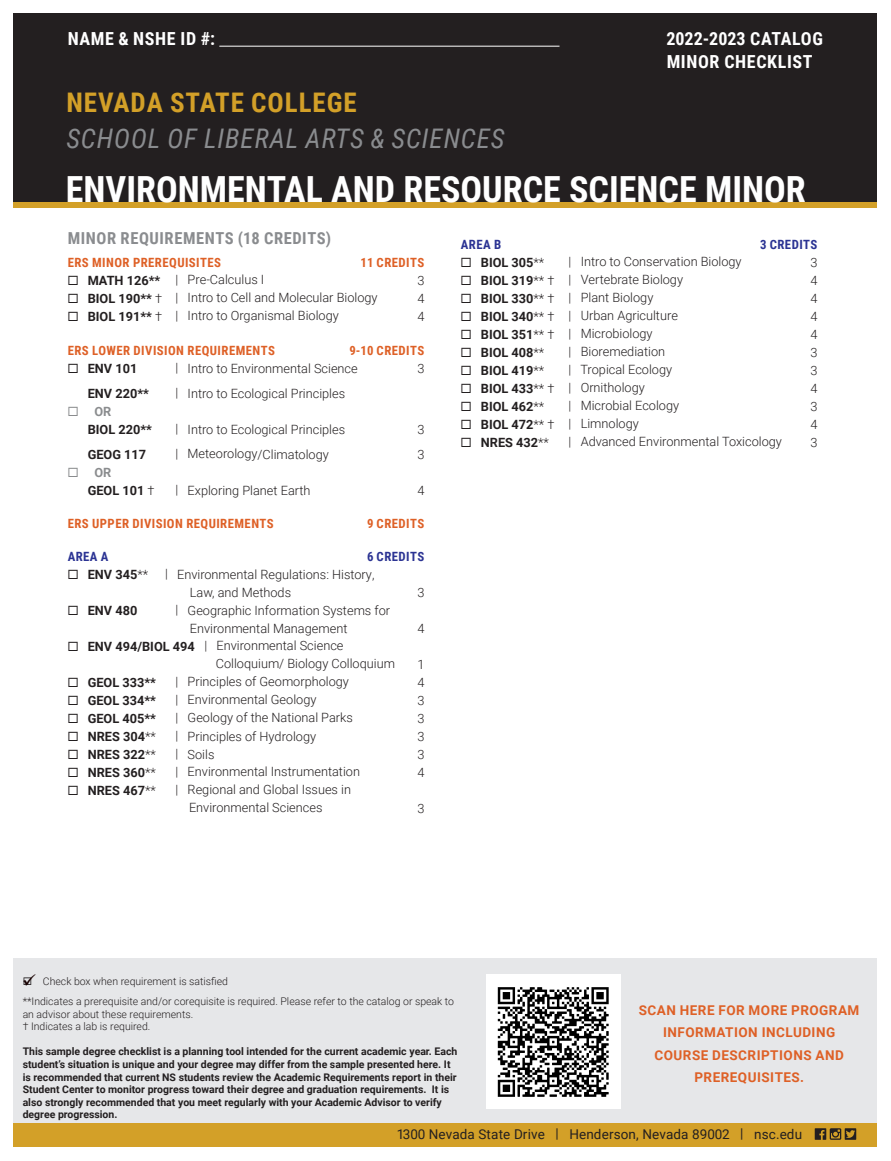
<style>
.page{position:relative;width:891px;height:1161px;background:#fff}
.page>*{position:absolute;margin:0;border:0;box-sizing:border-box;transform-origin:0 0}
.t1{font:700 36px "Roboto Condensed";color:#fff}
.t2{font:italic 27px "Roboto Condensed";letter-spacing:.035em;color:#8a8c8f}
.t3{font:700 27px "Roboto Condensed";letter-spacing:.035em;color:#d3a028}
.t4{font:700 18px "Roboto Condensed";letter-spacing:.035em;color:#fff}
.t5{font:700 18px "Roboto Condensed";color:#fff}
.t6{font:700 16.5px "Roboto Condensed";letter-spacing:.035em;color:#8a8c8f}
.t7{font:700 13.5px/22.5px "Roboto";letter-spacing:.035em;color:#de6026;text-align:center}
.t8{font:13.5px "Roboto";letter-spacing:.01em;color:#231f20}
.t9{font:300 12.75px/18px "Roboto";color:#231f20}
.t10{font:700 12.75px "Roboto";color:#231f20}
.t11{font:700 12.75px "Roboto Condensed";letter-spacing:.035em;color:#de6026}
.t12{font:700 12.75px "Roboto Condensed";letter-spacing:.035em;color:#2b3393}
.t13{font:700 12.75px "Roboto";color:#8a8c8e}
.t14{font:700 10.5px/12.6px "Roboto";color:#231f20}
.t15{font:300 10.5px/12.6px "Roboto";color:#231f20}
.s1{font-weight:700}
.s2{font-weight:300}
</style>
<div class="page">
<div style="left:14px;top:202px;width:864px;height:6px;background:#d3a028"></div>
<div style="left:14px;top:1120px;width:864px;height:28px;background:#d3a028"></div>
<svg style="left:845px;top:1128px;width:11px;height:12px"></svg>
<svg style="left:815px;top:1128px;width:40px;height:12px"></svg>
<div style="left:14px;top:14px;width:864px;height:188px;background:#231f20"></div>
<hr style="left:219px;top:46px;width:341px;height:1px;background:#fff">
<div style="left:14px;top:958px;width:864px;height:165px;background:#e6e7e9"></div>
<img style="left:487px;top:975px;width:133px;height:134px">
<p class="t4" style="left:68px;top:26px;width:149px">NAME &amp; NSHE ID #:</p>
<p class="t5" style="left:666px;top:26px;width:158px">2022-2023 CATALOG</p>
<p class="t4" style="left:667px;top:49px;width:148px">MINOR CHECKLIST</p>
<p class="t3" style="left:66px;top:83px;width:292px">NEVADA STATE COLLEGE</p>
<p class="t2" style="left:66px;top:119px;width:440px">SCHOOL OF LIBERAL ARTS &amp; SCIENCES</p>
<p class="t1" style="left:66px;top:164px;width:742px">ENVIRONMENTAL AND RESOURCE SCIENCE MINOR</p>
<p class="t6" style="left:68px;top:226px;width:265px">MINOR REQUIREMENTS (18 CREDITS)</p>
<p class="t11" style="left:68px;top:253px;width:155px">ERS MINOR PREREQUISITES</p>
<p class="t11" style="left:361px;top:253px;width:65px">11 CREDITS</p>
<p class="t9" style="left:88px;top:270px;width:178px"><span class="s1">MATH 126**</span> | Pre-Calculus I</p>
<p class="t9" style="left:417px;top:271px;width:9px">3</p>
<p class="t9" style="left:88px;top:288px;width:291px"><span class="s1">BIOL 190**</span> † | Intro to Cell and Molecular Biology</p>
<p class="t9" style="left:417px;top:289px;width:9px">4</p>
<p class="t9" style="left:88px;top:306px;width:253px"><span class="s1">BIOL 191**</span> † | Intro to Organismal Biology</p>
<p class="t9" style="left:417px;top:307px;width:9px">4</p>
<p class="t11" style="left:68px;top:342px;width:209px">ERS LOWER DIVISION REQUIREMENTS</p>
<p class="t11" style="left:349px;top:342px;width:76px">9-10 CREDITS</p>
<p class="t10" style="left:88px;top:360px;width:51px">ENV 101</p>
<p class="t9" style="left:176px;top:359px;width:184px">| Intro to Environmental Science</p>
<p class="t9" style="left:417px;top:359px;width:9px">3</p>
<p class="t10" style="left:88px;top:385px;width:63px">ENV 220**</p>
<p class="t9" style="left:176px;top:384px;width:171px">| Intro to Ecological Principles</p>
<p class="t13" style="left:94px;top:403px;width:18px">OR</p>
<p class="t10" style="left:88px;top:421px;width:66px">BIOL 220**</p>
<p class="t9" style="left:176px;top:420px;width:171px">| Intro to Ecological Principles</p>
<p class="t9" style="left:417px;top:420px;width:9px">3</p>
<p class="t10" style="left:88px;top:445px;width:60px">GEOG 117</p>
<p class="t9" style="left:176px;top:444px;width:155px">| Meteorology/Climatology</p>
<p class="t9" style="left:417px;top:445px;width:9px">3</p>
<p class="t13" style="left:94px;top:463px;width:18px">OR</p>
<p class="t10" style="left:88px;top:481px;width:68px">GEOL 101 <span class="s2">†</span></p>
<p class="t9" style="left:176px;top:481px;width:137px">| Exploring Planet Earth</p>
<p class="t9" style="left:417px;top:481px;width:9px">4</p>
<p class="t11" style="left:68px;top:514px;width:208px">ERS UPPER DIVISION REQUIREMENTS</p>
<p class="t11" style="left:367px;top:514px;width:59px">9 CREDITS</p>
<p class="t12" style="left:68px;top:547px;width:42px">AREA A</p>
<p class="t12" style="left:367px;top:547px;width:59px">6 CREDITS</p>
<p class="t10" style="left:88px;top:565px;width:62px">ENV 345<span class="s2">**</span></p>
<p class="t9" style="left:165px;top:565px;width:211px">| Environmental Regulations: History,</p>
<p class="t9" style="left:190px;top:583px;width:103px">Law, and Methods</p>
<p class="t9" style="left:417px;top:583px;width:9px">3</p>
<p class="t10" style="left:88px;top:601px;width:51px">ENV 480</p>
<p class="t9" style="left:190px;top:601px;width:202px;text-indent:-14px">| Geographic Information Systems for<br>Environmental Management</p>
<p class="t9" style="left:417px;top:619px;width:9px">4</p>
<p class="t9" style="left:88px;top:636px;width:257px"><span class="s1">ENV 494/BIOL 494</span> | Environmental Science</p>
<p class="t9" style="left:216px;top:654px;width:181px">Colloquium/ Biology Colloquium</p>
<p class="t9" style="left:417px;top:655px;width:9px">1</p>
<p class="t10" style="left:88px;top:673px;width:70px">GEOL 333**</p>
<p class="t9" style="left:176px;top:672px;width:175px">| Principles of Geomorphology</p>
<p class="t9" style="left:417px;top:673px;width:9px">4</p>
<p class="t10" style="left:88px;top:691px;width:70px">GEOL 334**</p>
<p class="t9" style="left:176px;top:690px;width:143px">| Environmental Geology</p>
<p class="t9" style="left:417px;top:691px;width:9px">3</p>
<p class="t10" style="left:88px;top:709px;width:70px">GEOL 405**</p>
<p class="t9" style="left:176px;top:708px;width:179px">| Geology of the National Parks</p>
<p class="t9" style="left:417px;top:709px;width:9px">3</p>
<p class="t10" style="left:88px;top:727px;width:70px">NRES 304<span class="s2">**</span></p>
<p class="t9" style="left:176px;top:727px;width:142px">| Principles of Hydrology</p>
<p class="t9" style="left:417px;top:727px;width:9px">3</p>
<p class="t10" style="left:88px;top:745px;width:70px">NRES 322<span class="s2">**</span></p>
<p class="t9" style="left:176px;top:745px;width:40px">| Soils</p>
<p class="t9" style="left:417px;top:745px;width:9px">3</p>
<p class="t10" style="left:88px;top:763px;width:70px">NRES 360<span class="s2">**</span></p>
<p class="t9" style="left:176px;top:762px;width:186px">| Environmental Instrumentation</p>
<p class="t9" style="left:417px;top:763px;width:9px">4</p>
<p class="t10" style="left:88px;top:781px;width:70px">NRES 467<span class="s2">**</span></p>
<p class="t9" style="left:176px;top:780px;width:177px">| Regional and Global Issues in</p>
<p class="t9" style="left:189px;top:798px;width:135px">Environmental Sciences</p>
<p class="t9" style="left:417px;top:799px;width:9px">3</p>
<p class="t12" style="left:461px;top:236px;width:42px">AREA B</p>
<p class="t12" style="left:760px;top:236px;width:59px">3 CREDITS</p>
<p class="t10" style="left:481px;top:254px;width:65px">BIOL 305<span class="s2">**</span></p>
<p class="t9" style="left:569px;top:252px;width:175px">| Intro to Conservation Biology</p>
<p class="t9" style="left:811px;top:253px;width:9px">3</p>
<p class="t9" style="left:481px;top:270px;width:204px"><span class="s1">BIOL 319</span>** † | Vertebrate Biology</p>
<p class="t9" style="left:811px;top:271px;width:9px">4</p>
<p class="t9" style="left:481px;top:288px;width:174px"><span class="s1">BIOL 330</span>** † | Plant Biology</p>
<p class="t9" style="left:811px;top:289px;width:9px">4</p>
<p class="t9" style="left:481px;top:306px;width:199px"><span class="s1">BIOL 340</span>** † | Urban Agriculture</p>
<p class="t9" style="left:811px;top:307px;width:9px">4</p>
<p class="t9" style="left:481px;top:324px;width:173px"><span class="s1">BIOL 351</span>** † | Microbiology</p>
<p class="t9" style="left:811px;top:325px;width:9px">4</p>
<p class="t10" style="left:481px;top:344px;width:65px">BIOL 408<span class="s2">**</span></p>
<p class="t9" style="left:569px;top:342px;width:98px">| Bioremediation</p>
<p class="t9" style="left:811px;top:343px;width:9px">3</p>
<p class="t10" style="left:481px;top:362px;width:65px">BIOL 419<span class="s2">**</span></p>
<p class="t9" style="left:569px;top:360px;width:105px">| Tropical Ecology</p>
<p class="t9" style="left:811px;top:361px;width:9px">3</p>
<p class="t9" style="left:481px;top:378px;width:165px"><span class="s1">BIOL 433</span>** † | Ornithology</p>
<p class="t9" style="left:811px;top:379px;width:9px">4</p>
<p class="t10" style="left:481px;top:398px;width:65px">BIOL 462<span class="s2">**</span></p>
<p class="t9" style="left:569px;top:396px;width:112px">| Microbial Ecology</p>
<p class="t9" style="left:811px;top:397px;width:9px">3</p>
<p class="t9" style="left:481px;top:414px;width:160px"><span class="s1">BIOL 472</span>** † | Limnology</p>
<p class="t9" style="left:811px;top:415px;width:9px">4</p>
<p class="t10" style="left:481px;top:434px;width:70px">NRES 432<span class="s2">**</span></p>
<p class="t9" style="left:569px;top:432px;width:215px">| Advanced Environmental Toxicology</p>
<p class="t9" style="left:811px;top:433px;width:9px">3</p>
<p class="t15" style="left:43px;top:974px;width:187px">Check box when requirement is satisfied</p>
<p class="t15" style="left:23px;top:995px;width:433px">**Indicates a prerequisite and/or corequisite is required. Please refer to the catalog or speak to an advisor about these requirements.</p>
<p class="t15" style="left:23px;top:1020px;width:129px">† Indicates a lab is required.</p>
<p class="t14" style="left:23px;top:1045px;width:436px">This sample degree checklist is a planning tool intended for the current academic year. Each student’s situation is unique and your degree may differ from the sample presented here. It is recommended that current NS students review the Academic Requirements report in their Student Center to monitor progress toward their degree and graduation requirements. It is also strongly recommended that you meet regularly with your Academic Advisor to verify degree progression.</p>
<p class="t7" style="left:639px;top:998px;width:222px">SCAN HERE FOR MORE PROGRAM<br>INFORMATION INCLUDING<br>COURSE DESCRIPTIONS AND<br>PREREQUISITES.</p>
<p class="t8" style="left:397px;top:1125px;width:407px">1300 Nevada State Drive | Henderson, Nevada 89002 | nsc.edu</p>
</div>
